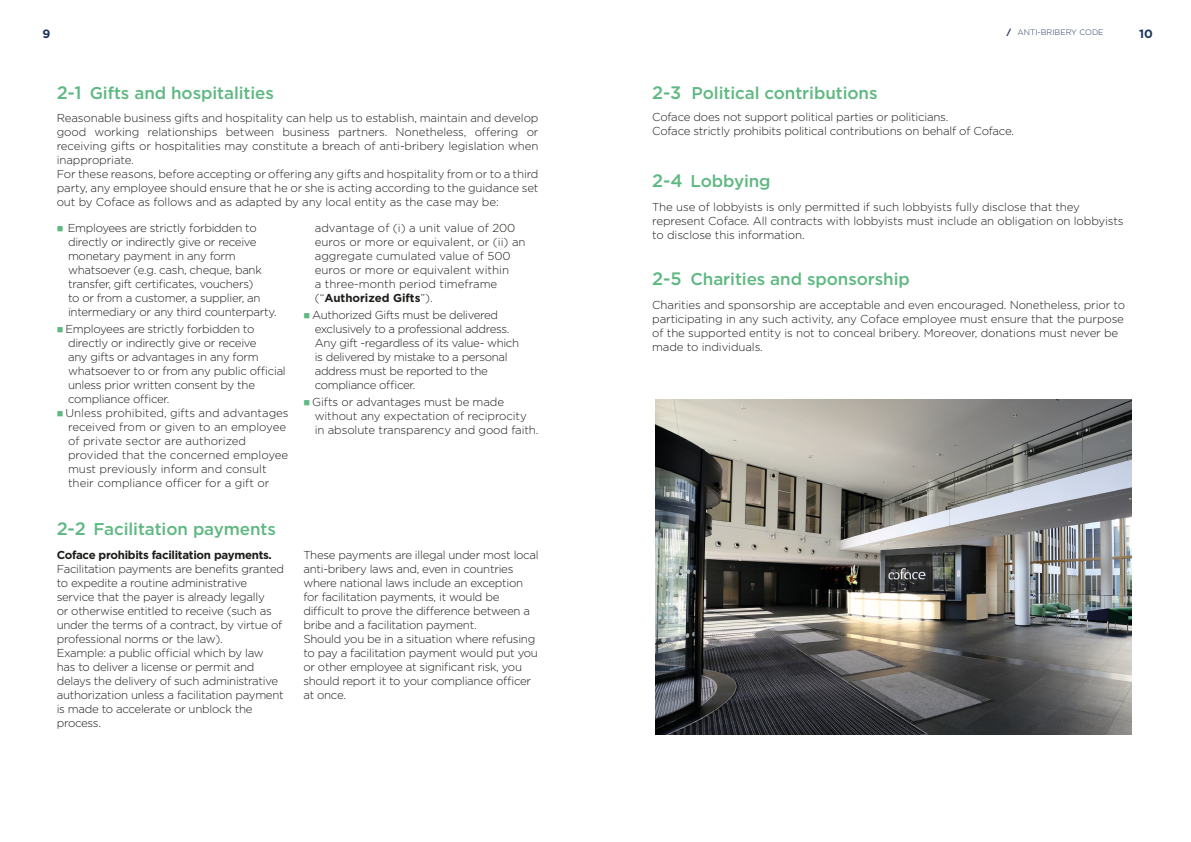
<style>
.page{position:relative;width:1191px;height:842px;background:#fff}
.page>*{position:absolute;margin:0;border:0;box-sizing:border-box;transform-origin:0 0}
.TEXTE_COURANT{font:500 18px "Gotham";color:#5eb881}
.TEXTE_COURANT-2{font:500 17px "Gotham";letter-spacing:-.005em;color:#5eb881}
.t1{font:700 12px "Gotham";color:#1d3661}
.TEXTE_COURANT-3{font:300 11.5px/14px "Gotham";letter-spacing:-.025em;color:#1d1d1b}
.TEXTE_COURANT-4{font:300 11.5px/14px "Gotham";color:#1d1d1b}
.TEXTE_COURANT-5{font:700 11.5px "Gotham";letter-spacing:-.025em;color:#1d1d1b}
.TEXTE_COURANT-6{font:300 8px "Gotham";color:#1d3661}
.s1{font-weight:900}
.s2{color:#5eb881}
.s3{font-size:18px}
.s4{font-weight:700}
</style>
<div class="page">
<img style="left:655px;top:400px;width:476px;height:334px">
<p class="t1" style="left:43px;top:26px;width:9px">9</p>
<p class="TEXTE_COURANT-6" style="left:1006px;top:27px;width:98px"><span class="s1">/</span> ANTI-BRIBERY CODE</p>
<p class="t1" style="left:1139px;top:26px;width:15px">10</p>
<p class="TEXTE_COURANT" style="left:57px;top:81px;width:26px">2-1</p>
<p class="TEXTE_COURANT-2" style="left:90px;top:82px;width:186px">Gifts and hospitalities</p>
<p class="TEXTE_COURANT-3" style="left:57px;top:111px;width:483px;text-align:justify">Reasonable business gifts and hospitality can help us to establish, maintain and develop good working relationships between business partners. Nonetheless, offering or receiving gifts or hospitalities may constitute a breach of anti-bribery legislation when inappropriate.</p>
<p class="TEXTE_COURANT-3" style="left:57px;top:167px;width:483px;text-align:justify">For these reasons, before accepting or offering any gifts and hospitality from or to a third party, any employee should ensure that he or she is acting according to the guidance set out by Coface as follows and as adapted by any local entity as the case may be:</p>
<p class="TEXTE_COURANT-3" style="left:68px;top:220px;width:210px;text-indent:-11px"><span class="s2">■</span> Employees are strictly forbidden to directly or indirectly give or receive monetary payment in any form whatsoever (e.g. cash, cheque, bank transfer, gift certificates, vouchers)<br>to or from a customer, a supplier, an intermediary or any third counterparty.</p>
<p class="TEXTE_COURANT-3" style="left:68px;top:321px;width:219px;text-indent:-11px"><span class="s2">■</span> Employees are strictly forbidden to directly or indirectly give or receive<br>any gifts or advantages in any form whatsoever to or from any public official unless prior written consent by the compliance officer.</p>
<p class="TEXTE_COURANT-4" style="left:68px;top:405px;width:222px;text-indent:-11px"><span class="s2">■</span> Unless prohibited, gifts and advantages received from or given to an employee of private sector are authorized provided that the concerned employee must previously inform and consult their compliance officer for a gift or</p>
<p class="TEXTE_COURANT-2" style="left:57px;top:518px;width:221px"><span class="s3">2-2</span> Facilitation payments</p>
<p class="TEXTE_COURANT-5" style="left:57px;top:547px;width:217px">Coface prohibits facilitation payments.</p>
<p class="TEXTE_COURANT-3" style="left:57px;top:562px;width:229px">Facilitation payments are benefits granted to expedite a routine administrative service that the payer is already legally<br>or otherwise entitled to receive (such as under the terms of a contract, by virtue of professional norms or the law).</p>
<p class="TEXTE_COURANT-3" style="left:57px;top:646px;width:228px">Example: a public official which by law has to deliver a license or permit and delays the delivery of such administrative authorization unless a facilitation payment is made to accelerate or unblock the process.</p>
<p class="TEXTE_COURANT-4" style="left:315px;top:220px;width:212px">advantage of (i) a unit value of 200 euros or more or equivalent, or (ii) an aggregate cumulated value of 500 euros or more or equivalent within<br>a three-month period timeframe (“<span class="s4">Authorized Gifts</span>”).</p>
<p class="TEXTE_COURANT-3" style="left:315px;top:307px;width:206px;text-indent:-11px"><span class="s2">■</span> Authorized Gifts must be delivered exclusively to a professional address.<br>Any gift -regardless of its value- which is delivered by mistake to a personal address must be reported to the compliance officer.</p>
<p class="TEXTE_COURANT-3" style="left:315px;top:394px;width:225px;text-indent:-11px"><span class="s2">■</span> Gifts or advantages must be made without any expectation of reciprocity in absolute transparency and good faith.</p>
<p class="TEXTE_COURANT-3" style="left:303px;top:548px;width:237px">These payments are illegal under most local anti-bribery laws and, even in countries where national laws include an exception for facilitation payments, it would be difficult to prove the difference between a bribe and a facilitation payment.</p>
<p class="TEXTE_COURANT-3" style="left:303px;top:632px;width:236px">Should you be in a situation where refusing to pay a facilitation payment would put you or other employee at significant risk, you should report it to your compliance officer at once.</p>
<p class="TEXTE_COURANT" style="left:652px;top:81px;width:31px">2-3</p>
<p class="TEXTE_COURANT-2" style="left:691px;top:82px;width:187px">Political contributions</p>
<p class="TEXTE_COURANT-3" style="left:652px;top:110px;width:298px">Coface does not support political parties or politicians.</p>
<p class="TEXTE_COURANT-3" style="left:652px;top:124px;width:363px">Coface strictly prohibits political contributions on behalf of Coface.</p>
<p class="TEXTE_COURANT-2" style="left:652px;top:169px;width:120px"><span class="s3">2-4</span> Lobbying</p>
<p class="TEXTE_COURANT-3" style="left:652px;top:200px;width:473px">The use of lobbyists is only permitted if such lobbyists fully disclose that they represent Coface. All contracts with lobbyists must include an obligation on lobbyists to disclose this information.</p>
<p class="TEXTE_COURANT" style="left:652px;top:267px;width:31px">2-5</p>
<p class="TEXTE_COURANT-2" style="left:690px;top:267px;width:221px">Charities and sponsorship</p>
<p class="TEXTE_COURANT-3" style="left:652px;top:298px;width:474px">Charities and sponsorship are acceptable and even encouraged. Nonetheless, prior to participating in any such activity, any Coface employee must ensure that the purpose of the supported entity is not to conceal bribery. Moreover, donations must never be made to individuals.</p>
</div>
